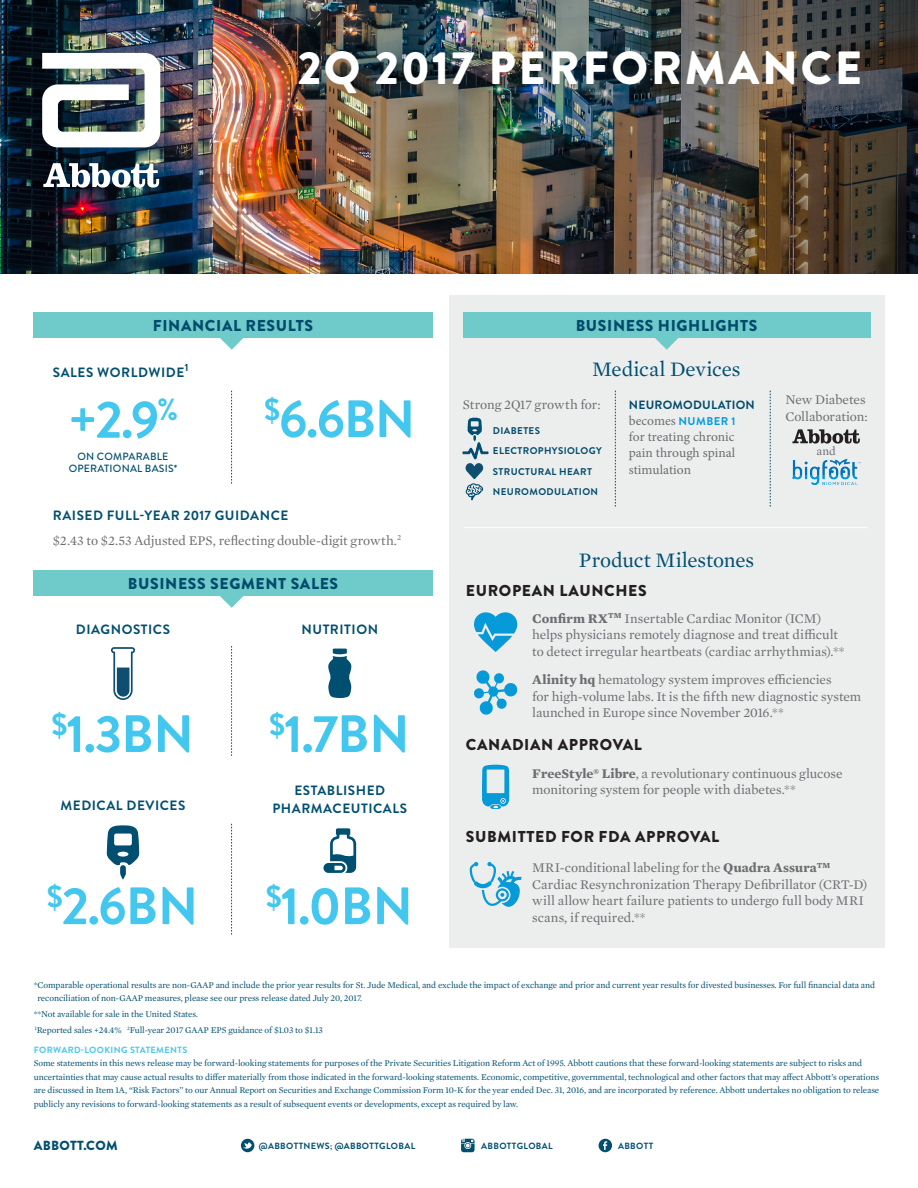
<style>
.page{position:relative;width:918px;height:1188px;background:#fff}
.page>*{position:absolute;margin:0;border:0;box-sizing:border-box;transform-origin:0 0}
.t1{font:700 52.5px "Brandon Grotesque";letter-spacing:-.02em;color:#44c7ee}
.t2{font:900 46.5px "Brandon Grotesque";letter-spacing:.06em;color:#fff}
.Body_Text_10_14_-__1{font:21px "Mercury Text G1";letter-spacing:-.005em;color:#004f71}
.t3{font:900 15.75px "Brandon Grotesque";letter-spacing:.04em;color:#231f20}
.t4{font:900 15.75px "Brandon Grotesque";letter-spacing:.04em;color:#004b6c}
.Body_Text_10_14_-__1-2{font:13.5px/16.5px "Mercury Text G1";letter-spacing:-.005em;color:#6c6d70}
.t5{font:700 13.5px/18px "Brandon Grotesque";letter-spacing:.04em;color:#004f71;text-align:center}
.t6{font:13.5px/16.2px "Minion Pro";color:#6c6d70;text-align:justify}
.t7{font:900 13.2px "Brandon Grotesque";letter-spacing:.02em;color:#004f71}
.t8{font:700 12px "Brandon Grotesque";letter-spacing:.02em;color:#004b6c}
.t9{font:12px "Mercury Text G1";color:#6c6d70}
.t10{font:500 10.5px/12px "Brandon Grotesque";letter-spacing:.02em;color:#004f71;text-align:center}
.t11{font:700 9.75px "Brandon Grotesque";letter-spacing:.04em;color:#004b6c}
.t12{font:9px/13.5px "Mercury Text G1";letter-spacing:-.01em;color:#004f71}
.t13{font:700 9px "Brandon Grotesque";letter-spacing:.04em;color:#004f71}
.s1{font-family:"Brandon Grotesque";font-weight:700;font-size:11.25px;color:#009cde}
.s2{font-weight:700}
.s3{font-family:"Brandon Grotesque";font-weight:700;color:#44c7ee}
</style>
<div class="page">
<div style="left:449px;top:296px;width:435px;height:652px;background:#eceded"></div>
<img style="left:0;top:0;width:393px;height:273px">
<img style="left:393px;top:0;width:525px;height:274px">
<svg style="left:241px;top:1139px;width:13px;height:13px"></svg>
<svg style="left:461px;top:1139px;width:14px;height:13px"></svg>
<svg style="left:599px;top:1139px;width:13px;height:13px"></svg>
<svg style="left:231px;top:391px;width:1px;height:93px"></svg>
<svg style="left:231px;top:646px;width:1px;height:110px"></svg>
<svg style="left:231px;top:824px;width:1px;height:111px"></svg>
<img style="left:42px;top:53px;width:118px;height:94px">
<svg style="left:43px;top:163px;width:116px;height:25px"></svg>
<svg style="left:328px;top:649px;width:24px;height:49px"></svg>
<svg style="left:323px;top:828px;width:33px;height:45px"></svg>
<svg style="left:107px;top:825px;width:32px;height:55px"></svg>
<svg style="left:111px;top:647px;width:24px;height:53px"></svg>
<svg style="left:474px;top:612px;width:43px;height:40px"></svg>
<svg style="left:463px;top:418px;width:25px;height:82px"></svg>
<svg style="left:482px;top:765px;width:27px;height:44px"></svg>
<svg style="left:469px;top:862px;width:53px;height:45px"></svg>
<svg style="left:474px;top:670px;width:44px;height:45px"></svg>
<div style="left:34px;top:313px;width:399px;height:25px;background:#6fcaca"></div>
<svg style="left:220px;top:338px;width:23px;height:12px"></svg>
<div style="left:463px;top:312px;width:407px;height:26px;background:#6fcaca"></div>
<svg style="left:655px;top:338px;width:23px;height:12px"></svg>
<div style="left:34px;top:571px;width:399px;height:25px;background:#6fcaca"></div>
<svg style="left:220px;top:596px;width:24px;height:12px"></svg>
<svg style="left:615px;top:391px;width:1px;height:116px"></svg>
<svg style="left:770px;top:391px;width:1px;height:116px"></svg>
<img style="left:792px;top:458px;width:69px;height:28px">
<svg style="left:792px;top:429px;width:68px;height:15px"></svg>
<hr style="left:464px;top:527px;width:403px;height:1px;background:#fff">
<p class="t2" style="left:298px;top:35px;width:566px">2Q 2017 PERFORMANCE</p>
<p class="t4" style="left:153px;top:314px;width:162px">FINANCIAL RESULTS</p>
<p class="t4" style="left:576px;top:314px;width:183px">BUSINESS HIGHLIGHTS</p>
<p class="t5" style="left:53px;top:363px;width:137px">SALES WORLDWIDE<sup>1</sup></p>
<p class="t1" style="left:68px;top:383px;width:111px">+2.9<sup>%</sup></p>
<p class="t10" style="left:69px;top:451px;width:110px">ON COMPARABLE<br>OPERATIONAL BASIS*</p>
<p class="t1" style="left:264px;top:382px;width:153px"><sup>$</sup>6.6BN</p>
<p class="t5" style="left:53px;top:507px;width:237px">RAISED FULL-YEAR 2017 GUIDANCE</p>
<p class="Body_Text_10_14_-__1-2" style="left:53px;top:531px;width:350px">$2.43 to $2.53 Adjusted EPS, reflecting double-digit growth.<sup>2</sup></p>
<p class="t4" style="left:128px;top:572px;width:212px">BUSINESS SEGMENT SALES</p>
<p class="Body_Text_10_14_-__1" style="left:592px;top:354px;width:150px">Medical Devices</p>
<p class="Body_Text_10_14_-__1-2" style="left:463px;top:396px;width:139px">Strong 2Q17 growth for:</p>
<p class="t11" style="left:493px;top:424px;width:49px">DIABETES</p>
<p class="t11" style="left:493px;top:444px;width:110px">ELECTROPHYSIOLOGY</p>
<p class="t11" style="left:493px;top:464px;width:101px">STRUCTURAL HEART</p>
<p class="t11" style="left:493px;top:485px;width:107px">NEUROMODULATION</p>
<p class="t8" style="left:629px;top:396px;width:127px">NEUROMODULATION</p>
<p class="t6" style="left:629px;top:413px;width:108px">becomes <span class="s1">NUMBER 1 </span>for treating chronic pain through spinal stimulation</p>
<p class="Body_Text_10_14_-__1" style="left:579px;top:545px;width:177px">Product Milestones</p>
<p class="t3" style="left:466px;top:580px;width:182px">EUROPEAN LAUNCHES</p>
<p class="Body_Text_10_14_-__1-2" style="left:785px;top:391px;width:84px">New Diabetes<br>Collaboration:</p>
<p class="t9" style="left:816px;top:442px;width:21px">and</p>
<p class="t5" style="left:76px;top:621px;width:96px">DIAGNOSTICS</p>
<p class="t1" style="left:52px;top:697px;width:144px"><sup>$</sup>1.3BN</p>
<p class="t5" style="left:61px;top:796px;width:126px">MEDICAL DEVICES</p>
<p class="t1" style="left:47px;top:869px;width:153px"><sup>$</sup>2.6BN</p>
<p class="t5" style="left:301px;top:621px;width:78px">NUTRITION</p>
<p class="t1" style="left:269px;top:697px;width:142px"><sup>$</sup>1.7BN</p>
<p class="t5" style="left:272px;top:782px;width:136px">ESTABLISHED<br>PHARMACEUTICALS</p>
<p class="t1" style="left:266px;top:869px;width:149px"><sup>$</sup>1.0BN</p>
<p class="Body_Text_10_14_-__1-2" style="left:532px;top:609px;width:314px"><span class="s2">Confirm RX</span><sup>TM</sup> Insertable Cardiac Monitor (ICM) helps physicians remotely diagnose and treat difficult to detect irregular heartbeats (cardiac arrhythmias).**</p>
<p class="Body_Text_10_14_-__1-2" style="left:532px;top:671px;width:331px"><span class="s2">Alinity hq</span> hematology system improves efficiencies<br>for high-volume labs. It is the fifth new diagnostic system launched in Europe since November 2016.**</p>
<p class="t3" style="left:466px;top:734px;width:178px">CANADIAN APPROVAL</p>
<p class="Body_Text_10_14_-__1-2" style="left:532px;top:764px;width:312px"><span class="s2">FreeStyle® Libre</span>, a revolutionary continuous glucose monitoring system for people with diabetes.**</p>
<p class="t3" style="left:466px;top:825px;width:255px">SUBMITTED FOR FDA APPROVAL</p>
<p class="Body_Text_10_14_-__1-2" style="left:532px;top:859px;width:337px">MRI-conditional labeling for the <span class="s2">Quadra Assura</span><sup>TM </sup>Cardiac Resynchronization Therapy Defibrillator (CRT-D) will allow heart failure patients to undergo full body MRI scans, if required.**</p>
<p class="t12" style="left:37px;top:977px;width:839px;text-indent:-4px">*Comparable operational results are non-GAAP and include the prior year results for St. Jude Medical, and exclude the impact of exchange and prior and current year results for divested businesses. For full financial data and reconciliation of non-GAAP measures, please see our press release dated July 20, 2017.</p>
<p class="t12" style="left:34px;top:1007px;width:166px">**Not available for sale in the United States.</p>
<p class="t12" style="left:35px;top:1022px;width:290px"><sup>1</sup>Reported sales +24.4% <sup>2</sup>Full-year 2017 GAAP EPS guidance of $1.03 to $1.13</p>
<p class="t12" style="left:34px;top:1043px;width:847px"><span class="s3">FORWARD-LOOKING STATEMENTS<br></span>Some statements in this news release may be forward-looking statements for purposes of the Private Securities Litigation Reform Act of 1995. Abbott cautions that these forward-looking statements are subject to risks and uncertainties that may cause actual results to differ materially from those indicated in the forward-looking statements. Economic, competitive, governmental, technological and other factors that may affect Abbott’s operations are discussed in Item 1A, “Risk Factors’’ to our Annual Report on Securities and Exchange Commission Form 10-K for the year ended Dec. 31, 2016, and are incorporated by reference. Abbott undertakes no obligation to release publicly any revisions to forward-looking statements as a result of subsequent events or developments, except as required by law.</p>
<p class="t7" style="left:34px;top:1136px;width:85px">ABBOTT.COM</p>
<p class="t13" style="left:259px;top:1140px;width:158px">@ABBOTTNEWS; @ABBOTTGLOBAL</p>
<p class="t13" style="left:481px;top:1140px;width:73px">ABBOTTGLOBAL</p>
<p class="t13" style="left:618px;top:1140px;width:37px">ABBOTT</p>
</div>
